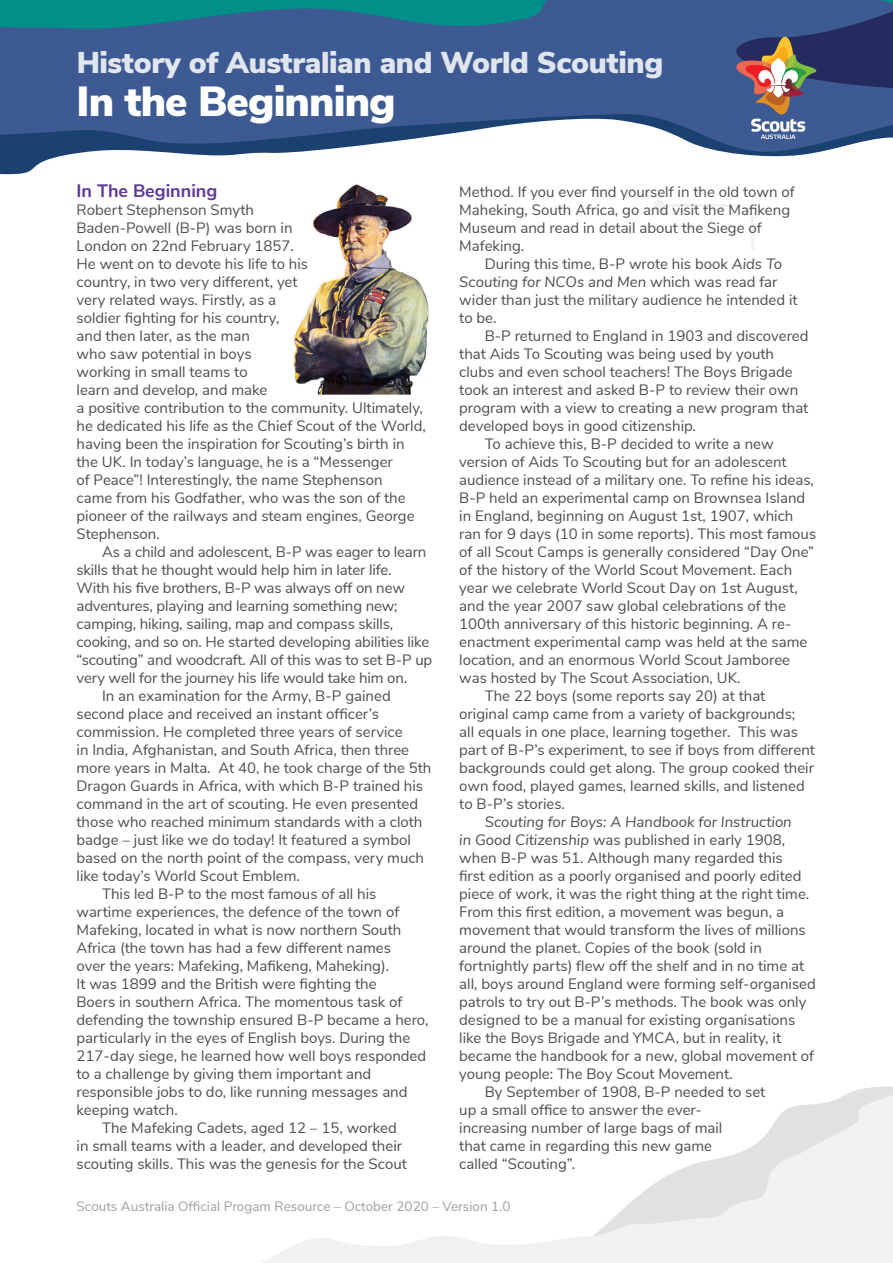
<style>
.page{position:relative;width:893px;height:1263px;background:#fff}
.page>*{position:absolute;margin:0;border:0;box-sizing:border-box;transform-origin:0 0}
.t1{font:900 42px "Nunito Sans";letter-spacing:-.02em;color:#fff}
.t2{font:900 30px "Nunito Sans";letter-spacing:-.01em;color:#fff}
.t3{font:700 18px "Nunito Sans";color:#5c3896}
.t4{font:15px/18px "Nunito Sans";color:#4d4d4f}
.t5{font:italic 15px "Nunito Sans";color:#4d4d4f}
.t6{font:13.5px "Nunito Sans";color:#9d9fa2}
.s1{font-style:italic}
</style>
<div class="page">
<svg style="left:263px;top:1086px;width:630px;height:177px"></svg>
<svg style="left:0;top:139px;width:875px;height:36px"></svg>
<img style="left:292px;top:184px;width:137px;height:211px">
<svg style="left:661px;top:204px;width:93px;height:46px"></svg>
<div style="left:653px;top:199px;width:12px;height:12px;background:#f1f1f2;border-radius:50%"></div>
<svg style="left:0;top:0;width:893px;height:139px;background:#3e628f"></svg>
<h2 class="t2" style="left:77px;top:40px;width:588px">History of Australian and World Scouting</h2>
<h1 class="t1" style="left:77px;top:71px;width:321px">In the Beginning</h1>
<p class="t3" style="left:77px;top:177px;width:142px">In The Beginning</p>
<p class="t4" style="left:77px;top:199px;width:351px">Robert Stephenson Smyth<br>Baden-Powell (B-P) was born in<br>London on 22nd February 1857.<br>He went on to devote his life to his<br>country, in two very different, yet<br>very related ways. Firstly, as a<br>soldier fighting for his country,<br>and then later, as the man<br>who saw potential in boys<br>working in small teams to<br>learn and develop, and make<br>a positive contribution to the community. Ultimately, he dedicated his life as the Chief Scout of the World, having been the inspiration for Scouting’s birth in the UK. In today’s language, he is a “Messenger<br>of Peace”! Interestingly, the name Stephenson<br>came from his Godfather, who was the son of the pioneer of the railways and steam engines, George Stephenson.</p>
<p class="t4" style="left:102px;top:541px;width:326px">As a child and adolescent, B-P was eager to learn</p>
<p class="t4" style="left:77px;top:559px;width:317px">skills that he thought would help him in later life.</p>
<p class="t4" style="left:77px;top:577px;width:330px">With his five brothers, B-P was always off on new</p>
<p class="t4" style="left:77px;top:595px;width:323px">adventures, playing and learning something new;</p>
<p class="t4" style="left:77px;top:613px;width:318px">camping, hiking, sailing, map and compass skills,</p>
<p class="t4" style="left:77px;top:631px;width:354px">cooking, and so on. He started developing abilities like</p>
<p class="t4" style="left:77px;top:649px;width:357px">“scouting” and woodcraft. All of this was to set B-P up</p>
<p class="t4" style="left:77px;top:667px;width:332px">very well for the journey his life would take him on.</p>
<p class="t4" style="left:102px;top:685px;width:290px">In an examination for the Army, B-P gained</p>
<p class="t4" style="left:77px;top:703px;width:304px">second place and received an instant officer’s</p>
<p class="t4" style="left:77px;top:721px;width:328px">commission. He completed three years of service</p>
<p class="t4" style="left:77px;top:739px;width:334px">in India, Afghanistan, and South Africa, then three</p>
<p class="t4" style="left:77px;top:757px;width:356px">more years in Malta. At 40, he took charge of the 5th</p>
<p class="t4" style="left:77px;top:775px;width:348px">Dragon Guards in Africa, with which B-P trained his</p>
<p class="t4" style="left:77px;top:793px;width:343px">command in the art of scouting. He even presented</p>
<p class="t4" style="left:77px;top:811px;width:347px">those who reached minimum standards with a cloth</p>
<p class="t4" style="left:77px;top:829px;width:336px">badge – just like we do today! It featured a symbol</p>
<p class="t4" style="left:77px;top:847px;width:349px">based on the north point of the compass, very much</p>
<p class="t4" style="left:77px;top:865px;width:225px">like today’s World Scout Emblem.</p>
<p class="t4" style="left:102px;top:883px;width:276px">This led B-P to the most famous of all his</p>
<p class="t4" style="left:77px;top:901px;width:324px">wartime experiences, the defence of the town of</p>
<p class="t4" style="left:77px;top:919px;width:326px">Mafeking, located in what is now northern South</p>
<p class="t4" style="left:77px;top:937px;width:316px">Africa (the town has had a few different names</p>
<p class="t4" style="left:77px;top:955px;width:314px">over the years: Mafeking, Mafikeng, Maheking).</p>
<p class="t4" style="left:77px;top:973px;width:302px">It was 1899 and the British were fighting the</p>
<p class="t4" style="left:77px;top:991px;width:327px">Boers in southern Africa. The momentous task of</p>
<p class="t4" style="left:77px;top:1009px;width:353px">defending the township ensured B-P became a hero,</p>
<p class="t4" style="left:77px;top:1027px;width:335px">particularly in the eyes of English boys. During the</p>
<p class="t4" style="left:77px;top:1045px;width:351px">217-day siege, he learned how well boys responded</p>
<p class="t4" style="left:77px;top:1063px;width:296px">to a challenge by giving them important and</p>
<p class="t4" style="left:77px;top:1081px;width:333px">responsible jobs to do, like running messages and</p>
<p class="t4" style="left:77px;top:1099px;width:103px">keeping watch.</p>
<p class="t4" style="left:102px;top:1117px;width:296px">The Mafeking Cadets, aged 12 – 15, worked</p>
<p class="t4" style="left:77px;top:1135px;width:327px">in small teams with a leader, and developed their</p>
<p class="t4" style="left:77px;top:1153px;width:332px">scouting skills. This was the genesis for the Scout</p>
<p class="t4" style="left:459px;top:181px;width:337px">Method. If you ever find yourself in the old town of Maheking, South Africa, go and visit the Mafikeng Museum and read in detail about the Siege of Mafeking.</p>
<p class="t4" style="left:459px;top:253px;width:340px;text-indent:26px">During this time, B-P wrote his book <span class="s1">Aids To Scouting for NCOs and Men</span> which was read far wider than just the military audience he intended it to be.</p>
<p class="t4" style="left:485px;top:325px;width:325px">B-P returned to England in 1903 and discovered</p>
<p class="t4" style="left:459px;top:343px;width:316px">that Aids To Scouting was being used by youth</p>
<p class="t4" style="left:459px;top:361px;width:335px">clubs and even school teachers! The Boys Brigade</p>
<p class="t4" style="left:459px;top:379px;width:341px">took an interest and asked B-P to review their own</p>
<p class="t4" style="left:459px;top:397px;width:351px">program with a view to creating a new program that</p>
<p class="t4" style="left:459px;top:415px;width:238px">developed boys in good citizenship.</p>
<p class="t4" style="left:485px;top:433px;width:290px">To achieve this, B-P decided to write a new</p>
<p class="t4" style="left:459px;top:451px;width:329px">version of Aids To Scouting but for an adolescent</p>
<p class="t4" style="left:459px;top:469px;width:356px">audience instead of a military one. To refine his ideas,</p>
<p class="t4" style="left:459px;top:487px;width:347px">B-P held an experimental camp on Brownsea Island</p>
<p class="t4" style="left:459px;top:505px;width:336px">in England, beginning on August 1st, 1907, which</p>
<p class="t4" style="left:459px;top:523px;width:358px">ran for 9 days (10 in some reports). This most famous</p>
<p class="t4" style="left:459px;top:541px;width:356px">of all Scout Camps is generally considered “Day One”</p>
<p class="t4" style="left:459px;top:559px;width:334px">of the history of the World Scout Movement. Each</p>
<p class="t4" style="left:459px;top:577px;width:340px">year we celebrate World Scout Day on 1st August,</p>
<p class="t4" style="left:459px;top:595px;width:328px">and the year 2007 saw global celebrations of the</p>
<p class="t4" style="left:459px;top:613px;width:334px">100th anniversary of this historic beginning. A re-</p>
<p class="t4" style="left:459px;top:631px;width:350px">enactment experimental camp was held at the same</p>
<p class="t4" style="left:459px;top:649px;width:332px">location, and an enormous World Scout Jamboree</p>
<p class="t4" style="left:459px;top:667px;width:283px">was hosted by The Scout Association, UK.</p>
<p class="t4" style="left:485px;top:685px;width:282px">The 22 boys (some reports say 20) at that</p>
<p class="t4" style="left:459px;top:703px;width:338px">original camp came from a variety of backgrounds;</p>
<p class="t4" style="left:459px;top:721px;width:340px">all equals in one place, learning together. This was</p>
<p class="t4" style="left:459px;top:739px;width:357px">part of B-P’s experiment, to see if boys from different</p>
<p class="t4" style="left:459px;top:757px;width:356px">backgrounds could get along. The group cooked their</p>
<p class="t4" style="left:459px;top:775px;width:347px">own food, played games, learned skills, and listened</p>
<p class="t4" style="left:459px;top:793px;width:107px">to B-P’s stories.</p>
<p class="t5" style="left:485px;top:810px;width:309px">Scouting for Boys: A Handbook for Instruction</p>
<p class="t4" style="left:459px;top:829px;width:327px"><span class="s1">in Good Citizenship</span> was published in early 1908,</p>
<p class="t4" style="left:459px;top:847px;width:325px">when B-P was 51. Although many regarded this</p>
<p class="t4" style="left:459px;top:865px;width:344px">first edition as a poorly organised and poorly edited</p>
<p class="t4" style="left:459px;top:883px;width:352px">piece of work, it was the right thing at the right time.</p>
<p class="t4" style="left:459px;top:901px;width:326px">From this first edition, a movement was begun, a</p>
<p class="t4" style="left:459px;top:919px;width:348px">movement that would transform the lives of millions</p>
<p class="t4" style="left:459px;top:937px;width:304px">around the planet. Copies of the book (sold in</p>
<p class="t4" style="left:459px;top:955px;width:346px">fortnightly parts) flew off the shelf and in no time at</p>
<p class="t4" style="left:459px;top:973px;width:358px">all, boys around England were forming self-organised</p>
<p class="t4" style="left:459px;top:991px;width:349px">patrols to try out B-P’s methods. The book was only</p>
<p class="t4" style="left:459px;top:1009px;width:337px">designed to be a manual for existing organisations</p>
<p class="t4" style="left:459px;top:1027px;width:323px">like the Boys Brigade and YMCA, but in reality, it</p>
<p class="t4" style="left:459px;top:1045px;width:356px">became the handbook for a new, global movement of</p>
<p class="t4" style="left:459px;top:1063px;width:275px">young people: The Boy Scout Movement.</p>
<p class="t4" style="left:485px;top:1081px;width:282px">By September of 1908, B-P needed to set</p>
<p class="t4" style="left:459px;top:1099px;width:244px">up a small office to answer the ever-</p>
<p class="t4" style="left:459px;top:1117px;width:265px">increasing number of large bags of mail</p>
<p class="t4" style="left:459px;top:1135px;width:254px">that came in regarding this new game</p>
<p class="t4" style="left:459px;top:1153px;width:118px">called “Scouting”.</p>
<p class="t6" style="left:77px;top:1196px;width:435px">Scouts Australia Official Progam Resource – October 2020 – Version 1.0</p>
</div>
